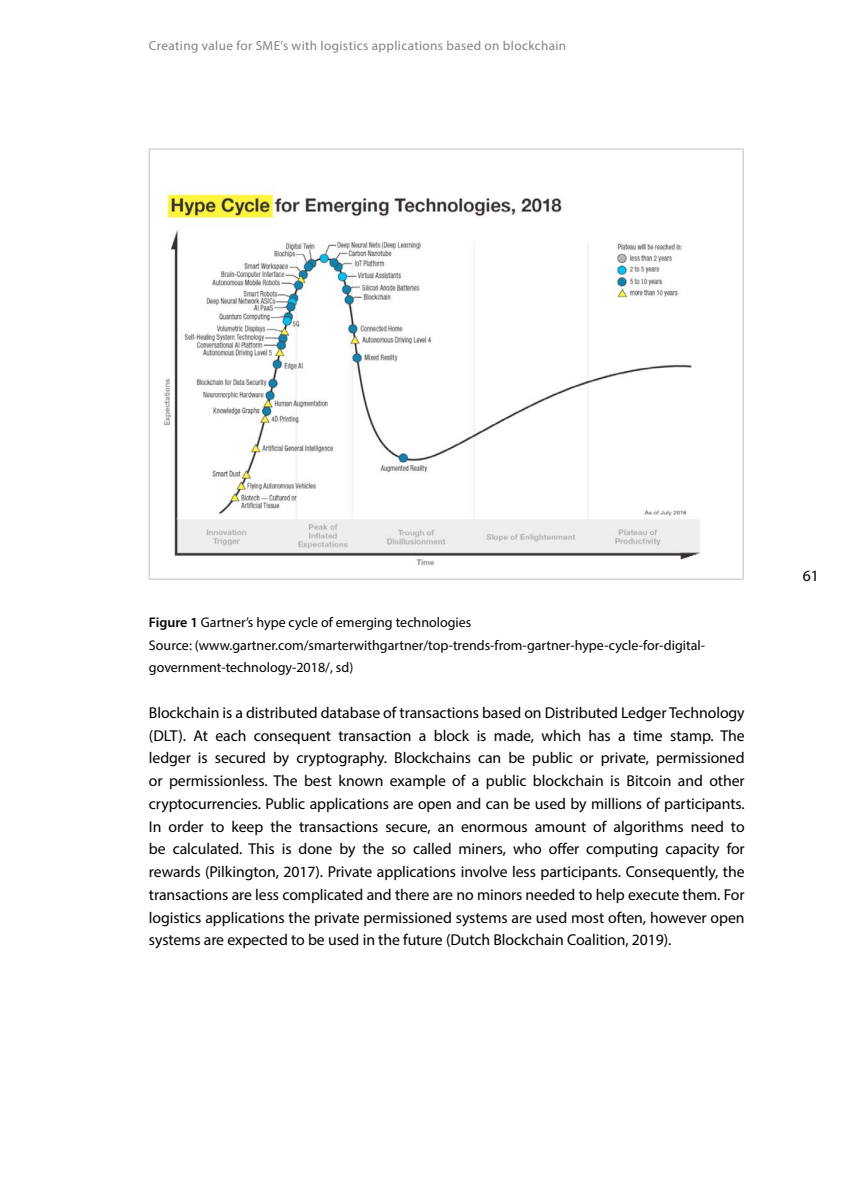
<style>
.page{position:relative;width:844px;height:1191px;background:#fff}
.page>*{position:absolute;margin:0;border:0;box-sizing:border-box;transform-origin:0 0}
.t1{font:15.75px/22.8px "Myriad Pro";letter-spacing:-.005em;color:#000;text-align:justify}
.t2{font:14px/22.8px "Myriad Pro";color:#000}
.t3{font:13.12px "Myriad Pro";letter-spacing:.03em;color:#808285}
.s1{font-weight:600}
</style>
<div class="page">
<hr style="left:149px;top:149px;width:594px;height:1px;background:#bcbec0">
<hr style="left:149px;top:149px;width:1px;height:430px;background:#bcbec0">
<hr style="left:742px;top:149px;width:1px;height:430px;background:#bcbec0">
<hr style="left:149px;top:579px;width:594px;height:1px;background:#bcbec0">
<img style="left:164px;top:193px;width:536px;height:373px">
<p class="t3" style="left:149px;top:38px;width:418px">Creating value for SME’s with logistics applications based on blockchain</p>
<p class="t2" style="left:149px;top:610px;width:557px"><span class="s1">Figure 1</span> Gartner’s hype cycle of emerging technologies<br>Source: (www.gartner.com/smarterwithgartner/top-trends-from-gartner-hype-cycle-for-digital&shy;government-technology-2018/, sd)</p>
<p class="t1" style="left:149px;top:701px;width:597px">Blockchain is a distributed database of transactions based on Distributed Ledger Technology (DLT). At each consequent transaction a block is made, which has a time stamp. The ledger is secured by cryptography. Blockchains can be public or private, permissioned or permissionless. The best known example of a public blockchain is Bitcoin and other cryptocurrencies. Public applications are open and can be used by millions of participants.<br>In order to keep the transactions secure, an enormous amount of algorithms need to be calculated. This is done by the so called miners, who offer computing capacity for rewards (Pilkington, 2017). Private applications involve less participants. Consequently, the transactions are less complicated and there are no minors needed to help execute them. For logistics applications the private permissioned systems are used most often, however open systems are expected to be used in the future (Dutch Blockchain Coalition, 2019).</p>
<p class="t1" style="left:802px;top:564px;width:18px">61</p>
</div>
